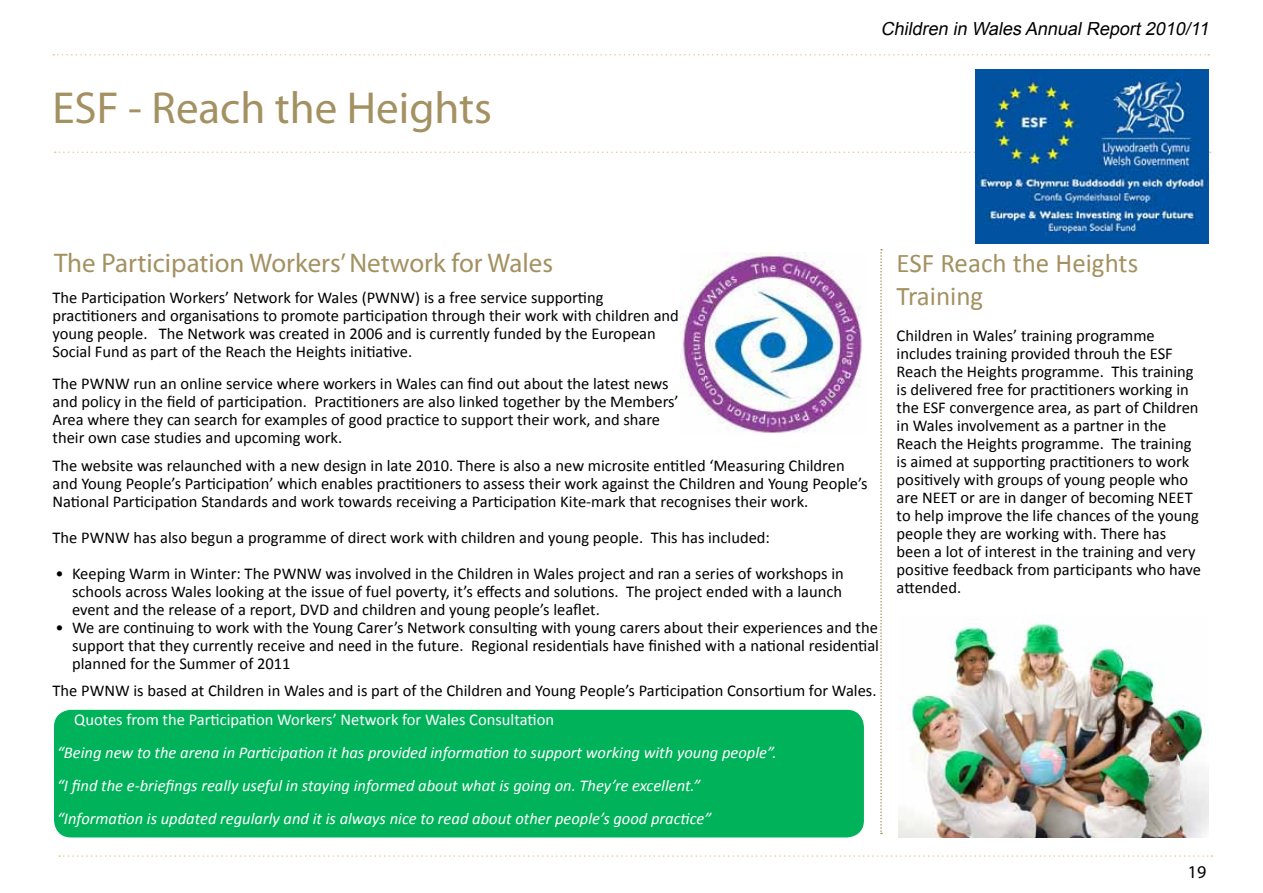
<style>
.page{position:relative;width:1263px;height:893px;background:#fff}
.page>*{position:absolute;margin:0;border:0;box-sizing:border-box;transform-origin:0 0}
.t1{font:45px "Myriad Pro";color:#a39161}
.t2{font:27px "Myriad Pro";color:#a39161}
.t3{font:27px/32.4px "Calibri";color:#a39161}
.t4{font:italic 18px "Arial";color:#000}
.t5{font:18px "Myriad Pro";color:#000}
.t6{font:16.5px/18px "Calibri";color:#000}
.t7{font:italic 16.5px/33px "Calibri";color:#fff}
.t8{font:16.5px "Calibri";color:#fff}
</style>
<div class="page">
<svg style="left:59px;top:855px;width:1153px;height:2px"></svg>
<svg style="left:53px;top:54px;width:1156px;height:2px"></svg>
<svg style="left:55px;top:152px;width:1156px;height:1px"></svg>
<img style="left:976px;top:69px;width:233px;height:175px">
<img style="left:681px;top:252px;width:181px;height:181px">
<div style="left:53px;top:709px;width:812px;height:129px;background:#00b25a;border-radius:18px"></div>
<div style="left:52px;top:708px;width:813px;height:131px;border:2px solid #fff;border-radius:18px"></div>
<svg style="left:880px;top:249px;width:2px;height:585px"></svg>
<img style="left:899px;top:621px;width:309px;height:216px">
<h1 class="t1" style="left:52px;top:80px;width:441px">ESF - Reach the Heights</h1>
<p class="t4" style="left:881px;top:17px;width:334px">Children in Wales AnnualReport2010/11</p>
<h2 class="t2" style="left:54px;top:247px;width:501px">The Participation Workers’ Network for Wales</h2>
<p class="t6" style="left:52px;top:289px;width:628px">The Participation Workers’ Network for Wales (PWNW) is a free service supporting practitioners and organisations to promote participation through their work with children and young people. The Network was created in 2006 and is currently funded by the European Social Fund as part of the Reach the Heights initiative.</p>
<p class="t6" style="left:52px;top:374px;width:628px">The PWNW run an online service where workers in Wales can find out about the latest news and policy in the field of participation. Practitioners are also linked together by the Members’ Area where they can search for examples of good practice to support their work, and share their own case studies and upcoming work.</p>
<p class="t6" style="left:52px;top:457px;width:817px">The website was relaunched with a new design in late 2010. There is also a new microsite entitled ‘Measuring Children and Young People’s Participation’ which enables practitioners to assess their work against the Children and Young People’s<br>National Participation Standards and work towards receiving a Participation Kite-mark that recognises their work.</p>
<p class="t6" style="left:52px;top:529px;width:719px">The PWNW has also begun a programme of direct work with children and young people. This has included:</p>
<p class="t6" style="left:72px;top:565px;width:773px;text-align:justify;text-indent:-16px">• Keeping Warm in Winter: The PWNW was involved in the Children in Wales project and ran a series of workshops in schools across Wales looking at the issue of fuel poverty, it’s effects and solutions. The project ended with a launch event and the release of a report, DVD and children and young people’s leaflet.</p>
<p class="t6" style="left:72px;top:619px;width:808px;text-align:justify;text-indent:-16px">• We are continuing to work with the Young Carer’s Network consulting with young carers about their experiences and the support that they currently receive and need in the future. Regional residentials have finished with a national residential planned for the Summer of 2011</p>
<p class="t6" style="left:52px;top:682px;width:825px">The PWNW is based at Children in Wales and is part of the Children and Young People’s Participation Consortium for Wales.</p>
<p class="t8" style="left:74px;top:709px;width:481px">Quotes from the Participation Workers’ Network for Wales Consultation</p>
<p class="t7" style="left:57px;top:736px;width:721px">“Being new to the arena in Participation it has provided information to support working with young people”. “I find the e-briefings really useful in staying informed about what is going on. They’re excellent.” “Information is updated regularly and it is always nice to read about other people’s good practice”</p>
<h2 class="t3" style="left:897px;top:247px;width:243px">ESF Reach the Heights<br>Training</h2>
<p class="t6" style="left:897px;top:326px;width:306px">Children in Wales’ training programme includes training provided throuh the ESF Reach the Heights programme. This training is delivered free for practitioners working in the ESF convergence area, as part of Children in Wales involvement as a partner in the Reach the Heights programme. The training is aimed at supporting practitioners to work positively with groups of young people who are NEET or are in danger of becoming NEET to help improve the life chances of the young people they are working with. There has been a lot of interest in the training and very positive feedback from participants who have attended.</p>
<p class="t5" style="left:1188px;top:861px;width:20px">19</p>
</div>
